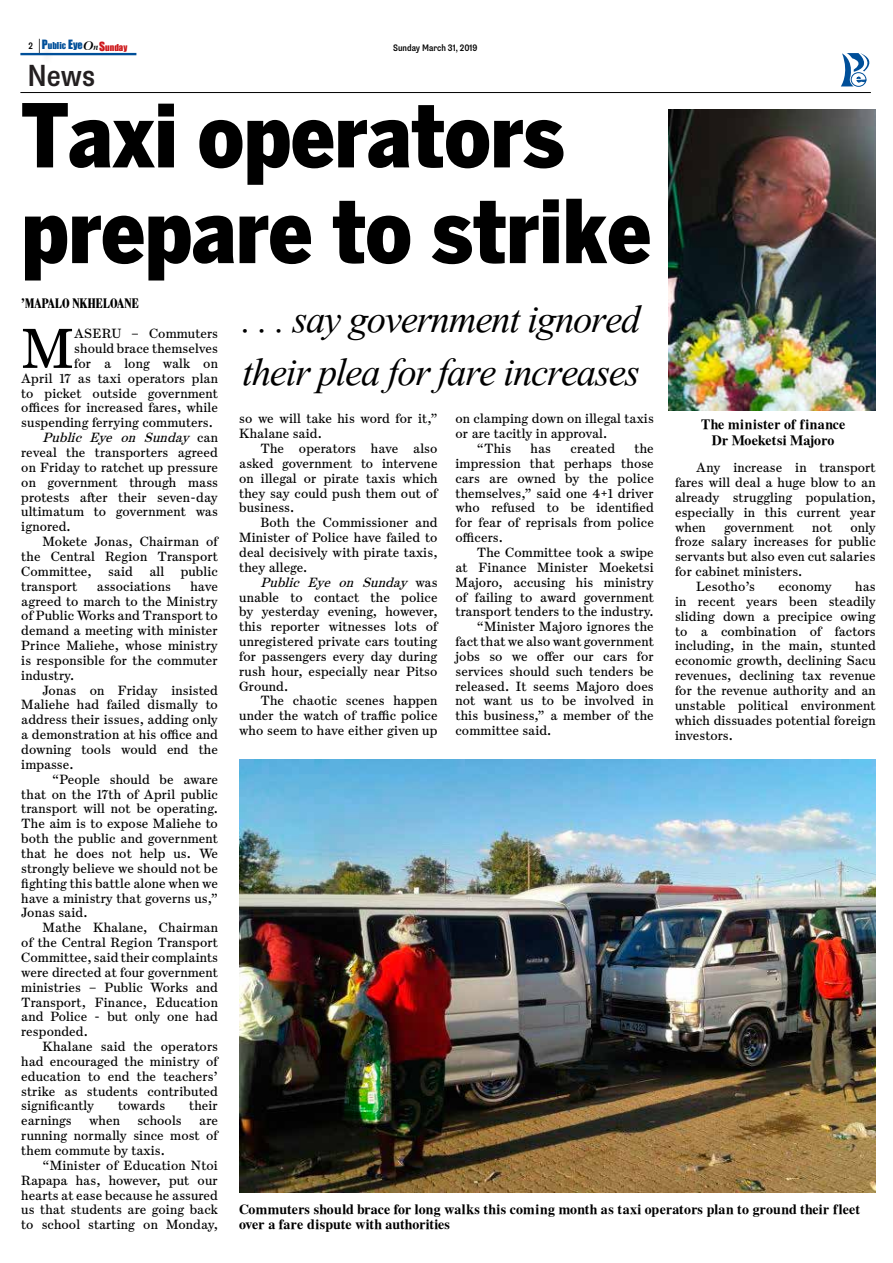
<style>
.page{position:relative;width:893px;height:1263px;background:#fff}
.page>*{position:absolute;margin:0;border:0;box-sizing:border-box;transform-origin:0 0}
.t1{font:900 87px/95.7px "Benton Sans Cond";letter-spacing:-.005em;color:#000}
.t2{font:56.55px "Escrow Text";color:#000}
.t3{font:italic 48px/52.8px "Aparajita";letter-spacing:-.025em;color:#000}
.t4{font:500 condensed 30.6px "Supria Sans";color:#231f20}
.t5{font:13.95px/15.3px "Tempo Indications Lite";color:#000}
.t6{font:900 13.95px "Escrow Comp";letter-spacing:.01em;color:#000}
.t7{font:13.5px/14.9px "Escrow Text";letter-spacing:.01em;color:#000;text-align:justify}
.t8{font:italic 13.5px "Escrow Text";color:#000}
.t9{font:13.5px "Escrow Text";letter-spacing:-.015em;color:#000}
.t10{font:500 condensed 9.45px "Supria Sans";color:#000}
.t11{font:8.7px "Impact";color:#004f99}
.s1{font-size:11.85px}
.s2{font-size:10.2px}
.s3{font-family:"Arrus BT";font-weight:700;font-style:italic;font-size:11.7px;color:#000}
.s4{font-family:"Arrus BT";font-weight:700;font-style:italic;color:#000}
.s5{font-size:11.7px;color:#cd171a}
.s6{color:#cd171a}
.s7{font-style:normal}
.s8{font-style:italic}
</style>
<div class="page">
<div style="left:41px;top:41px;width:14px;height:26px;background:#000;opacity:.75"></div>
<svg style="left:39px;top:39px;width:1px;height:14px"></svg>
<hr style="left:20px;top:92px;width:851px;height:1px;background:#000">
<hr style="left:20px;top:53px;width:116px;height:2px;background:#004f99">
<div style="left:851px;top:72px;width:15px;height:15px;border:1px solid #004f99;border-radius:50%"></div>
<svg style="left:841px;top:53px;width:29px;height:33px"></svg>
<img style="left:239px;top:759px;width:637px;height:434px">
<img style="left:668px;top:109px;width:208px;height:301px">
<p class="t11" style="left:42px;top:39px;width:87px"><span class="s1">P</span>ublic <span class="s1">E</span><span class="s2">ye</span><span class="s3">O</span><span class="s4">n</span><span class="s5">S</span><span class="s6">unday</span></p>
<p class="t10" style="left:29px;top:40px;width:6px">2</p>
<p class="t10" style="left:393px;top:42px;width:86px">Sunday March 31, 2019</p>
<h3 class="t4" style="left:28px;top:57px;width:69px">News</h3>
<h1 class="t1" style="left:21px;top:87px;width:631px">Taxi operators prepare to strike</h1>
<p class="t6" style="left:21px;top:295px;width:119px">’MAPALO NKHELOANE</p>
<h2 class="t2" style="left:21px;top:314px;width:54px">M</h2>
<p class="t7" style="left:74px;top:326px;width:145px">ASERU – Commuters</p>
<h3 class="t3" style="left:242px;top:295px;width:400px">. . . say government ignored their plea for fare increases</h3>
<p class="t7" style="left:74px;top:341px;width:145px">should brace themselves</p>
<p class="t7" style="left:74px;top:356px;width:145px">for a long walk on</p>
<p class="t7" style="left:21px;top:370px;width:198px">April 17 as taxi operators plan</p>
<p class="t7" style="left:21px;top:385px;width:198px">to picket outside government</p>
<p class="t7" style="left:21px;top:400px;width:198px">offices for increased fares, while</p>
<p class="t7" style="left:21px;top:415px;width:193px">suspending ferrying commuters.</p>
<p class="t8" style="left:43px;top:429px;width:177px">Public Eye on Sunday <span class="s7">c a n</span></p>
<p class="t7" style="left:21px;top:445px;width:198px">reveal the transporters agreed</p>
<p class="t7" style="left:21px;top:460px;width:198px">on Friday to ratchet up pressure</p>
<p class="t7" style="left:21px;top:474px;width:198px">on government through mass</p>
<p class="t7" style="left:21px;top:489px;width:198px">protests after their seven-day</p>
<p class="t7" style="left:21px;top:504px;width:198px">ultimatum to government was</p>
<p class="t7" style="left:21px;top:519px;width:51px">ignored.</p>
<p class="t7" style="left:43px;top:534px;width:177px">Mokete Jonas, Chairman of</p>
<p class="t7" style="left:21px;top:549px;width:198px">the Central Region Transport</p>
<p class="t7" style="left:21px;top:563px;width:198px">Committee, said all public</p>
<p class="t7" style="left:21px;top:578px;width:58px">transport</p>
<p class="t7" style="left:97px;top:578px;width:75px">associations</p>
<p class="t7" style="left:455px;top:411px;width:200px">on clamping down on illegal taxis</p>
<p class="t7" style="left:455px;top:426px;width:153px">or are tacitly in approval.</p>
<p class="t7" style="left:477px;top:441px;width:36px">“This</p>
<p class="t7" style="left:531px;top:441px;width:22px">has</p>
<p class="t7" style="left:571px;top:441px;width:46px">created</p>
<p class="t7" style="left:239px;top:411px;width:200px">so we will take his word for it,”<br>Khalane said.</p>
<p class="t7" style="left:239px;top:441px;width:200px;text-indent:21px">The operators have also asked government to intervene on illegal or pirate taxis which they say could push them out of business.</p>
<p class="t7" style="left:239px;top:515px;width:200px;text-indent:21px">Both the Commissioner and Minister of Police have failed to deal decisively with pirate taxis, they allege.</p>
<p class="t7" style="left:239px;top:574px;width:200px;text-indent:21px"><span class="s8">Public Eye on Sunday</span> w a s unable to contact the police by yesterday evening, however, this reporter witnesses lots of unregistered private cars touting for passengers every day during rush hour, especially near Pitso Ground.</p>
<p class="t7" style="left:239px;top:693px;width:200px;text-indent:21px">The chaotic scenes happen under the watch of traffic police who seem to have either given up</p>
<p class="t7" style="left:455px;top:441px;width:200px;text-indent:179px">the impression that perhaps those cars are owned by the police themselves,” said one 4+1 driver who refused to be identified for fear of reprisals from police officers.</p>
<p class="t7" style="left:477px;top:545px;width:179px">The Committee took a swipe</p>
<p class="t7" style="left:455px;top:559px;width:200px">at Finance Minister Moeketsi</p>
<p class="t7" style="left:455px;top:574px;width:200px">Majoro, accusing his ministry</p>
<p class="t7" style="left:455px;top:589px;width:200px">of failing to award government</p>
<p class="t7" style="left:455px;top:604px;width:200px">transport tenders to the industry.</p>
<p class="t7" style="left:477px;top:619px;width:179px">“Minister Majoro ignores the</p>
<p class="t7" style="left:455px;top:634px;width:200px">fact that we also want government</p>
<p class="t7" style="left:455px;top:649px;width:200px">jobs so we offer our cars for</p>
<p class="t7" style="left:455px;top:663px;width:200px">services should such tenders be</p>
<p class="t7" style="left:455px;top:678px;width:200px">released. It seems Majoro does</p>
<p class="t7" style="left:455px;top:693px;width:200px">not want us to be involved in</p>
<p class="t7" style="left:455px;top:708px;width:200px">this business,” a member of the</p>
<p class="t7" style="left:455px;top:723px;width:97px">committee said.</p>
<p class="t7" style="left:21px;top:578px;width:198px;text-indent:169px">have agreed to march to the Ministry of Public Works and Transport to demand a meeting with minister Prince Maliehe, whose ministry is responsible for the commuter industry.</p>
<p class="t7" style="left:21px;top:682px;width:198px;text-indent:21px">Jonas on Friday insisted Maliehe had failed dismally to address their issues, adding only a demonstration at his office and downing tools would end the impasse.</p>
<p class="t7" style="left:21px;top:771px;width:198px;text-indent:31px">“People should be aware that on the 17th of April public transport will not be operating.<br>The aim is to expose Maliehe to both the public and government that he does not help us. We strongly believe we should not be fighting this battle alone when we have a ministry that governs us,” Jonas said.</p>
<p class="t7" style="left:21px;top:920px;width:198px;text-indent:21px">Mathe Khalane, Chairman of the Central Region Transport Committee, said their complaints were directed at four government ministries – Public Works and Transport, Finance, Education and Police - but only one had responded.</p>
<p class="t7" style="left:21px;top:1039px;width:198px;text-indent:21px">Khalane said the operators had encouraged the ministry of education to end the teachers’ strike as students contributed significantly</p>
<p class="t9" style="left:118px;top:1097px;width:48px">towards</p>
<p class="t7" style="left:189px;top:1098px;width:30px">their</p>
<p class="t5" style="left:701px;top:416px;width:146px;text-align:center">The minister of finance<br>Dr Moeketsi Majoro</p>
<p class="t7" style="left:675px;top:460px;width:202px;text-indent:21px">Any increase in transport fares will deal a huge blow to an already struggling population, especially in this current year when</p>
<p class="t7" style="left:724px;top:519px;width:72px">government</p>
<p class="t7" style="left:812px;top:519px;width:21px">not</p>
<p class="t7" style="left:850px;top:519px;width:27px">only</p>
<p class="t7" style="left:675px;top:534px;width:202px">froze salary increases for public</p>
<p class="t7" style="left:675px;top:549px;width:202px">servants but also even cut salaries</p>
<p class="t7" style="left:675px;top:564px;width:129px">for cabinet ministers.</p>
<p class="t7" style="left:696px;top:579px;width:60px">Lesotho’s</p>
<p class="t7" style="left:778px;top:579px;width:55px">economy</p>
<p class="t7" style="left:675px;top:579px;width:202px;text-indent:180px">has in recent years been steadily sliding down a precipice owing to a combination of factors including, in the main, stunted economic growth, declining Sacu revenues, declining tax revenue for the revenue authority and an unstable political environment which dissuades potential foreign investors.</p>
<p class="t7" style="left:21px;top:1113px;width:52px">earnings</p>
<p class="t7" style="left:89px;top:1113px;width:32px">when</p>
<p class="t7" style="left:137px;top:1113px;width:46px">schools</p>
<p class="t7" style="left:21px;top:1113px;width:198px;text-indent:178px">are running normally since most of them commute by taxis.</p>
<p class="t7" style="left:21px;top:1157px;width:198px;text-indent:21px">“Minister of Education Ntoi Rapapa has, however, put our hearts at ease because he assured us that students are going back to school starting on Monday,</p>
<p class="t5" style="left:239px;top:1200px;width:623px">Commuters should brace for long walks this coming month as taxi operators plan to ground their fleet over a fare dispute with authorities</p>
</div>
